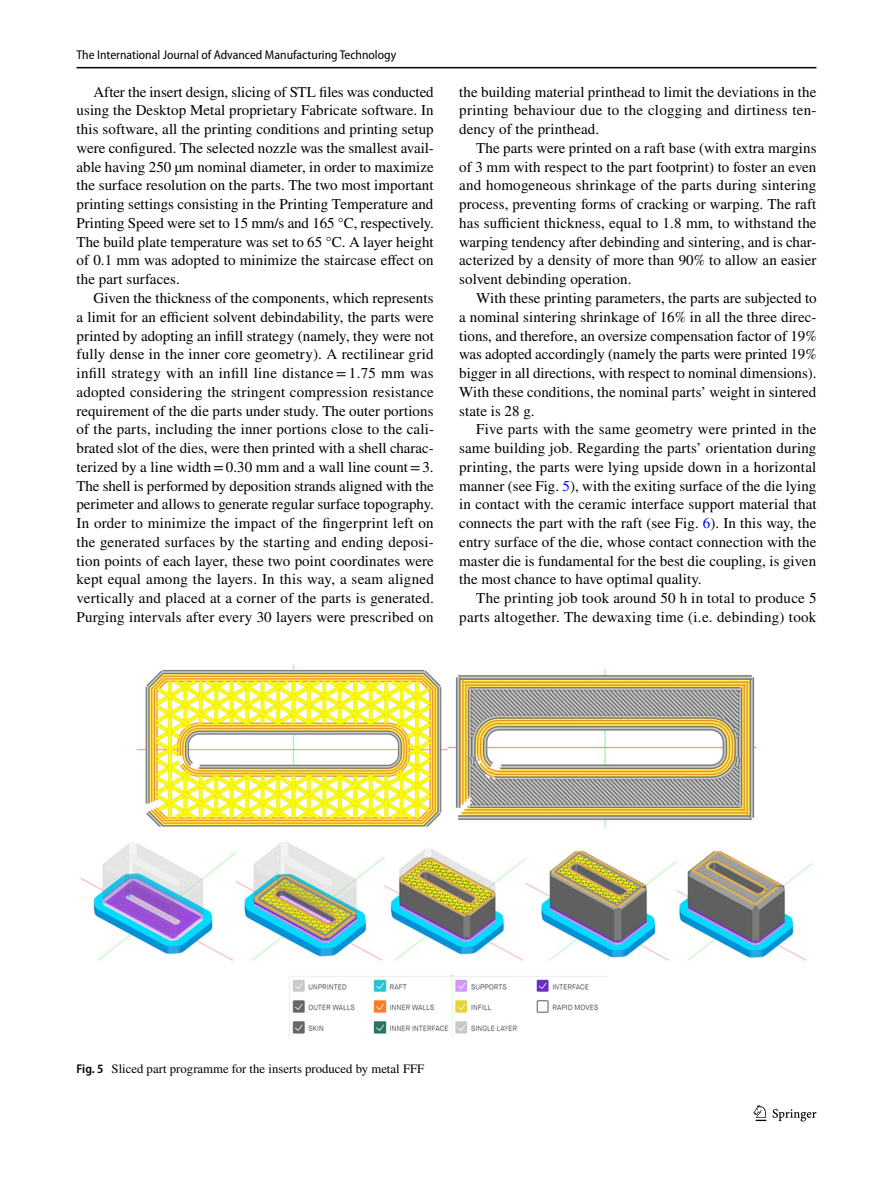
<style>
.page{position:relative;width:893px;height:1187px;background:#fff}
.page>*{position:absolute;margin:0;border:0;box-sizing:border-box;transform-origin:0 0}
.t1{font:15px/18.8px "STIX";letter-spacing:.005em;color:#000;text-align:justify}
.t2{font:semi-condensed 12.75px "Myriad Pro";color:#000}
.t3{font:12.75px "STIX";color:#000}
.s1{color:#00f}
.s2{font-family:"Myriad Pro";font-weight:600;font-stretch:semi-condensed}
</style>
<div class="page">
<hr style="left:77px;top:67px;width:739px;height:1px;background:#000">
<svg style="left:753px;top:1105px;width:13px;height:15px"></svg>
<svg style="left:773px;top:1109px;width:43px;height:12px"></svg>
<img style="left:81px;top:665px;width:731px;height:373px">
<p class="t2" style="left:77px;top:48px;width:321px">The International Journal of Advanced Manufacturing Technology</p>
<p class="t1" style="left:77px;top:83px;width:359px;text-indent:17px">After the insert design, slicing of STL files was conducted using the Desktop Metal proprietary Fabricate software. In this software, all the printing conditions and printing setup were configured. The selected nozzle was the smallest avail&shy;able having 250 µm nominal diameter, in order to maximize the surface resolution on the parts. The two most important printing settings consisting in the Printing Temperature and Printing Speed were set to 15 mm/s and 165 °C, respectively.<br>The build plate temperature was set to 65 °C. A layer height of 0.1 mm was adopted to minimize the staircase effect on the part surfaces.</p>
<p class="t1" style="left:77px;top:289px;width:359px;text-indent:17px">Given the thickness of the components, which represents a limit for an efficient solvent debindability, the parts were printed by adopting an infill strategy (namely, they were not fully dense in the inner core geometry). A rectilinear grid infill strategy with an infill line distance=1.75 mm was adopted considering the stringent compression resistance requirement of the die parts under study. The outer portions of the parts, including the inner portions close to the cali&shy;brated slot of the dies, were then printed with a shell charac&shy;terized by a line width=0.30 mm and a wall line count=3.<br>The shell is performed by deposition strands aligned with the perimeter and allows to generate regular surface topography.<br>In order to minimize the impact of the fingerprint left on the generated surfaces by the starting and ending deposi&shy;tion points of each layer, these two point coordinates were kept equal among the layers. In this way, a seam aligned vertically and placed at a corner of the parts is generated.<br>Purging intervals after every 30 layers were prescribed on</p>
<p class="t1" style="left:459px;top:83px;width:359px">the building material printhead to limit the deviations in the printing behaviour due to the clogging and dirtiness ten&shy;dency of the printhead.</p>
<p class="t1" style="left:459px;top:139px;width:359px;text-indent:17px">The parts were printed on a raft base (with extra margins of 3 mm with respect to the part footprint) to foster an even and homogeneous shrinkage of the parts during sintering process, preventing forms of cracking or warping. The raft has sufficient thickness, equal to 1.8 mm, to withstand the warping tendency after debinding and sintering, and is char&shy;acterized by a density of more than 90% to allow an easier solvent debinding operation.</p>
<p class="t1" style="left:459px;top:289px;width:359px;text-indent:17px">With these printing parameters, the parts are subjected to a nominal sintering shrinkage of 16% in all the three direc&shy;tions, and therefore, an oversize compensation factor of 19% was adopted accordingly (namely the parts were printed 19% bigger in all directions, with respect to nominal dimensions).<br>With these conditions, the nominal parts’ weight in sintered state is 28 g.</p>
<p class="t1" style="left:459px;top:421px;width:359px;text-indent:17px">Five parts with the same geometry were printed in the same building job. Regarding the parts’ orientation during printing, the parts were lying upside down in a horizontal manner (see Fig. <span class="s1">5</span>), with the exiting surface of the die lying in contact with the ceramic interface support material that connects the part with the raft (see Fig. <span class="s1">6</span>). In this way, the entry surface of the die, whose contact connection with the master die is fundamental for the best die coupling, is given the most chance to have optimal quality.</p>
<p class="t1" style="left:459px;top:589px;width:359px;text-align:right">The printing job took around 50 h in total to produce 5 parts altogether. The dewaxing time (i.e. debinding) took</p>
<p class="t3" style="left:77px;top:1060px;width:349px"><span class="s2">Fig. 5</span> Sliced part programme for the inserts produced by metal FFF</p>
</div>
